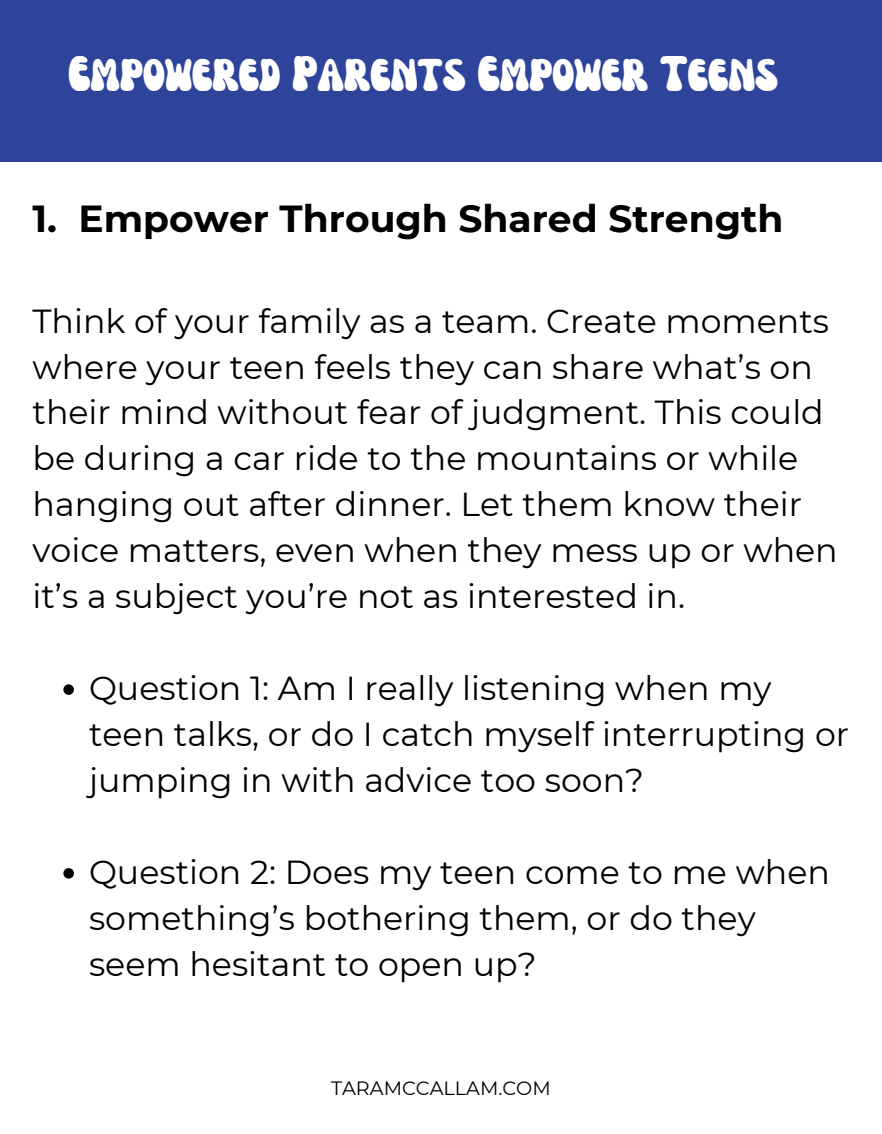
<style>
.page{position:relative;width:882px;height:1134px;background:#fff}
.page>*{position:absolute;margin:0;border:0;box-sizing:border-box;transform-origin:0 0}
.t1{font:46.38px "Nectarine";color:#fff}
.t2{font:700 37.62px "Montserrat";color:#000}
.t3{font:33.25px/45.9px "Montserrat";color:#000}
.t4{font:19.25px "Montserrat";color:#000}
</style>
<div class="page">
<svg style="left:63px;top:684px;width:11px;height:11px"></svg>
<svg style="left:63px;top:868px;width:11px;height:11px"></svg>
<div style="left:0;top:0;width:882px;height:162px;background:#2e449b"></div>
<p class="t1" style="left:68px;top:58px;width:711px">Empowered Parents Empower Teens</p>
<h1 class="t2" style="left:33px;top:195px;width:752px">1. Empower Through Shared Strength</h1>
<h2 class="t3" style="left:33px;top:298px;width:807px">Think of your family as a team. Create moments where your teen feels they can share what’s on their mind without fear of judgment. This could be during a car ride to the mountains or while hanging out after dinner. Let them know their voice matters, even when they mess up or when it’s a subject you’re not as interested in.</h2>
<h3 class="t3" style="left:89px;top:665px;width:762px">Question 1: Am I really listening when my teen talks, or do I catch myself interrupting or jumping in with advice too soon?</h3>
<p class="t3" style="left:89px;top:849px;width:742px">Question 2: Does my teen come to me when something’s bothering them, or do they seem hesitant to open up?</p>
<p class="t4" style="left:331px;top:1076px;width:221px">TARAMCCALLAM.COM</p>
</div>
